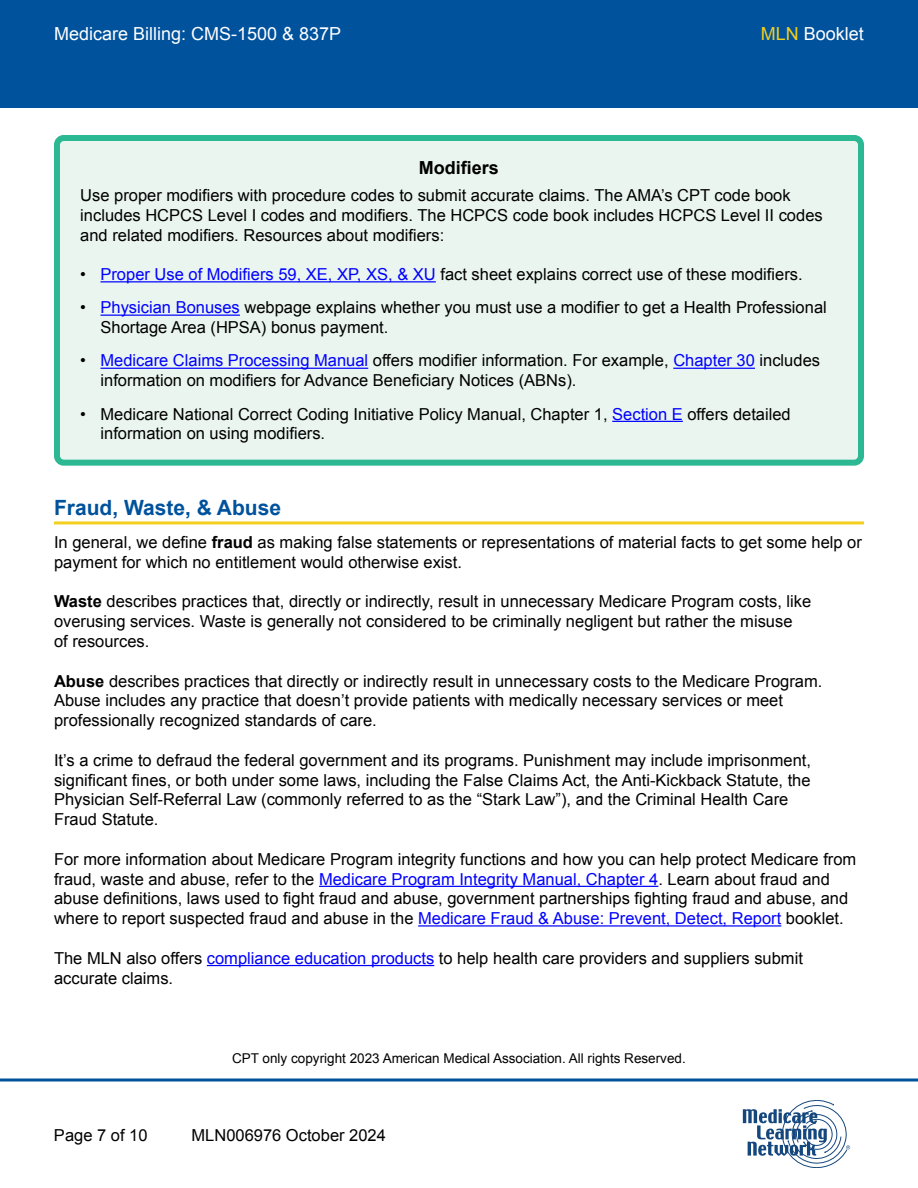
<style>
.page{position:relative;width:918px;height:1188px;background:#fff}
.page>*{position:absolute;margin:0;border:0;box-sizing:border-box;transform-origin:0 0}
.t1{font:700 21px "Arial";color:#00529c}
.t2{font:18px "Arial";color:#fff}
.t3{font:700 18px "Arial";color:#000}
.t4{font:16.5px/19.8px "Arial";color:#000}
.t5{font:13.5px "Arial";color:#000}
.s1{color:#f3cf1e}
.s2{color:#00f}
.s3{font-weight:700}
</style>
<div class="page">
<div style="left:0;top:0;width:918px;height:108px;background:#00529c"></div>
<svg style="left:743px;top:1100px;width:107px;height:68px"></svg>
<svg style="left:0;top:1078px;width:918px;height:4px;background:#3f7db4"></svg>
<hr style="left:54px;top:521px;width:810px;height:3px;background:#f3cf1e">
<hr style="left:319px;top:886px;width:339px;height:1px;background:#00f">
<hr style="left:418px;top:925px;width:363px;height:2px;background:#00f">
<hr style="left:207px;top:965px;width:227px;height:1px;background:#00f">
<div style="left:57px;top:138px;width:804px;height:325px;background:#eaf5f0;border-radius:7px"></div>
<hr style="left:100px;top:281px;width:336px;height:1px;background:#00f">
<hr style="left:100px;top:315px;width:140px;height:1px;background:#00f">
<hr style="left:100px;top:368px;width:268px;height:1px;background:#00f">
<hr style="left:673px;top:368px;width:82px;height:1px;background:#00f">
<hr style="left:612px;top:421px;width:71px;height:1px;background:#00f">
<div style="left:54px;top:135px;width:810px;height:331px;border:6px solid #2bb892;border-radius:7px"></div>
<p class="t2" style="left:54px;top:22px;width:289px">Medicare Billing: CMS-1500 &amp; 837P</p>
<p class="t2" style="left:761px;top:22px;width:105px"><span class="s1">MLN</span> Booklet</p>
<p class="t3" style="left:419px;top:156px;width:82px">Modifiers</p>
<p class="t4" style="left:80px;top:185px;width:744px">Use proper modifiers with procedure codes to submit accurate claims. The AMA’s CPT code book includes HCPCS Level I codes and modifiers. The HCPCS code book includes HCPCS Level II codes and related modifiers. Resources about modifiers:</p>
<p class="t4" style="left:80px;top:265px;width:724px">• <span class="s2">Proper Use of Modifiers 59, XE, XP, XS, &amp; XU</span> fact sheet explains correct use of these modifiers.</p>
<p class="t4" style="left:100px;top:298px;width:728px;text-indent:-20px">• <span class="s2">Physician Bonuses</span> webpage explains whether you must use a modifier to get a Health Professional<br>Shortage Area (HPSA) bonus payment.</p>
<p class="t4" style="left:101px;top:351px;width:721px;text-indent:-20px">• <span class="s2">Medicare Claims Processing Manual</span> offers modifier information. For example, <span class="s2">Chapter 30</span> includes information on modifiers for Advance Beneficiary Notices (ABNs).</p>
<p class="t4" style="left:101px;top:404px;width:692px;text-indent:-20px">• Medicare National Correct Coding Initiative Policy Manual, Chapter 1, <span class="s2">Section E</span> offers detailed information on using modifiers.</p>
<h2 class="t1" style="left:54px;top:493px;width:229px">Fraud, Waste, &amp; Abuse</h2>
<p class="t4" style="left:54px;top:532px;width:809px">In general, we define <span class="s3">fraud</span> as making false statements or representations of material facts to get some help or payment for which no entitlement would otherwise exist.</p>
<p class="t4" style="left:54px;top:592px;width:759px"><span class="s3">Waste</span> describes practices that, directly or indirectly, result in unnecessary Medicare Program costs, like overusing services. Waste is generally not considered to be criminally negligent but rather the misuse<br>of resources.</p>
<p class="t4" style="left:54px;top:671px;width:770px"><span class="s3">Abuse</span> describes practices that directly or indirectly result in unnecessary costs to the Medicare Program.<br>Abuse includes any practice that doesn’t provide patients with medically necessary services or meet professionally recognized standards of care.</p>
<p class="t4" style="left:54px;top:750px;width:759px">It’s a crime to defraud the federal government and its programs. Punishment may include imprisonment, significant fines, or both under some laws, including the False Claims Act, the Anti-Kickback Statute, the Physician Self-Referral Law (commonly referred to as the “Stark Law”), and the Criminal Health Care Fraud Statute.</p>
<p class="t4" style="left:54px;top:849px;width:804px">For more information about Medicare Program integrity functions and how you can help protect Medicare from fraud, waste and abuse, refer to the <span class="s2">Medicare Program Integrity Manual, Chapter 4</span>. Learn about fraud and abuse definitions, laws used to fight fraud and abuse, government partnerships fighting fraud and abuse, and where to report suspected fraud and abuse in the <span class="s2">Medicare Fraud &amp; Abuse: Prevent, Detect, Report</span> booklet.</p>
<p class="t4" style="left:54px;top:948px;width:750px">The MLN also offers <span class="s2">compliance education products</span> to help health care providers and suppliers submit accurate claims.</p>
<p class="t5" style="left:232px;top:1049px;width:455px">CPT only copyright 2023 American Medical Association. All rights Reserved.</p>
<p class="t4" style="left:54px;top:1125px;width:95px">Page 7 of 10</p>
<p class="t4" style="left:192px;top:1125px;width:196px">MLN006976 October 2024</p>
</div>
